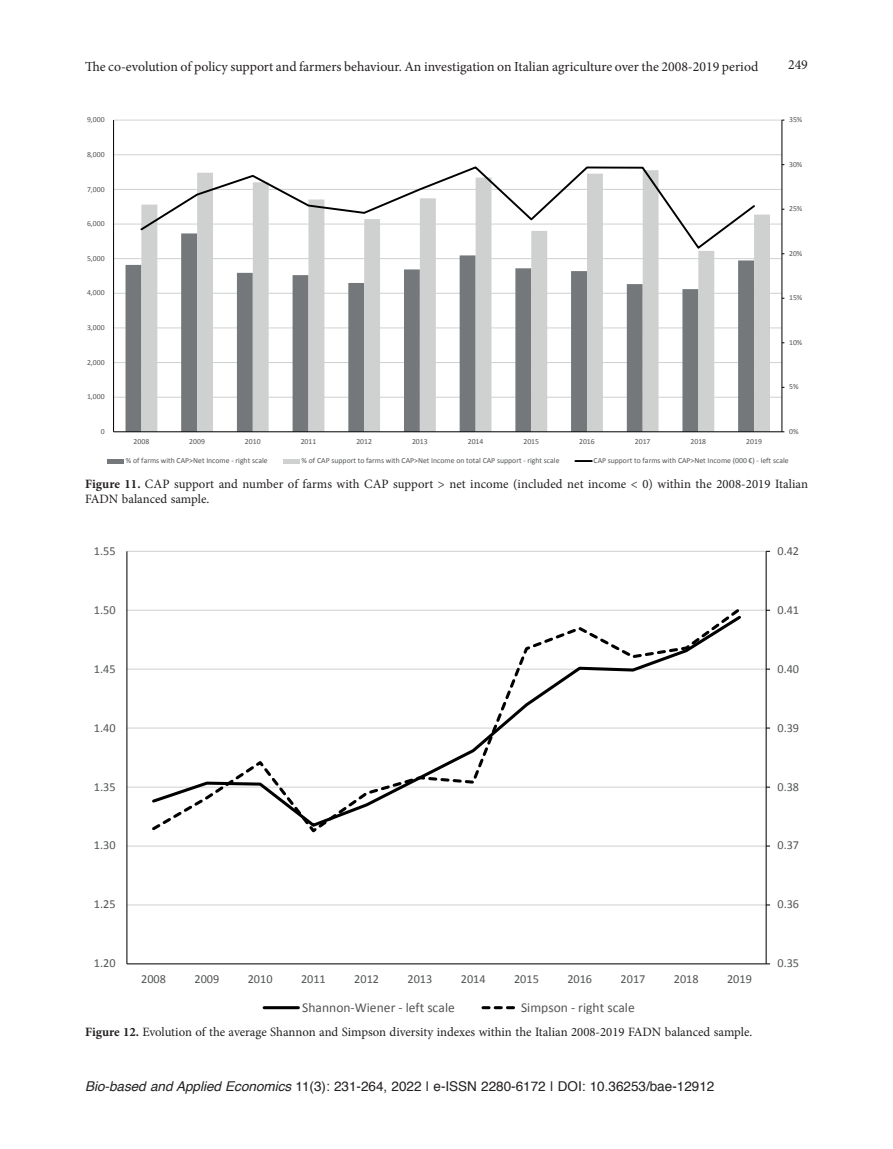
<style>
.page{position:relative;width:893px;height:1149px;background:#fff}
.page>*{position:absolute;margin:0;border:0;box-sizing:border-box;transform-origin:0 0}
.t1{font:13.8px "Minion Pro";color:#231f20}
.t2{font:13.5px "Helvetica";color:#231f20}
.t3{font:13.5px "Calibri";color:#515455}
.t4{font:12.75px/15.3px "Minion Pro";color:#231f20}
.t5{font:12.3px "Calibri";color:#515455}
.t6{font:7.8px "Calibri";color:#515455}
.s1{font-weight:700}
.s2{font-style:italic}
</style>
<div class="page">
<hr style="left:114px;top:397px;width:668px;height:1px;background:#cfd1d0">
<hr style="left:114px;top:362px;width:668px;height:1px;background:#cfd1d0">
<hr style="left:114px;top:327px;width:668px;height:1px;background:#cfd1d0">
<hr style="left:114px;top:293px;width:668px;height:1px;background:#cfd1d0">
<hr style="left:114px;top:258px;width:668px;height:1px;background:#cfd1d0">
<hr style="left:114px;top:224px;width:668px;height:1px;background:#cfd1d0">
<hr style="left:114px;top:189px;width:668px;height:1px;background:#cfd1d0">
<hr style="left:114px;top:154px;width:668px;height:1px;background:#cfd1d0">
<hr style="left:114px;top:120px;width:668px;height:1px;background:#cfd1d0">
<div style="left:126px;top:264px;width:15px;height:167px;background:#74787a"></div>
<svg style="left:141px;top:214px;width:629px;height:217px"></svg>
<hr style="left:782px;top:120px;width:1px;height:311px;background:#000001">
<hr style="left:113px;top:120px;width:1px;height:311px;background:#000001">
<hr style="left:114px;top:431px;width:668px;height:1px;background:#000001">
<svg style="left:139px;top:166px;width:618px;height:84px"></svg>
<hr style="left:108px;top:459px;width:16px;height:4px;background:#74787a">
<hr style="left:283px;top:459px;width:17px;height:4px;background:#cfd1d0">
<svg style="left:575px;top:460px;width:17px;height:2px"></svg>
<hr style="left:127px;top:904px;width:639px;height:1px;background:#cfd1d0">
<hr style="left:127px;top:845px;width:639px;height:1px;background:#cfd1d0">
<hr style="left:127px;top:786px;width:639px;height:1px;background:#cfd1d0">
<hr style="left:127px;top:727px;width:639px;height:1px;background:#cfd1d0">
<hr style="left:127px;top:668px;width:639px;height:1px;background:#cfd1d0">
<hr style="left:127px;top:609px;width:639px;height:1px;background:#cfd1d0">
<hr style="left:127px;top:550px;width:639px;height:1px;background:#cfd1d0">
<hr style="left:766px;top:551px;width:1px;height:412px;background:#000001">
<hr style="left:126px;top:551px;width:1px;height:412px;background:#000001">
<hr style="left:127px;top:963px;width:639px;height:1px;background:#000001">
<svg style="left:149px;top:609px;width:595px;height:224px"></svg>
<hr style="left:264px;top:1005px;width:34px;height:3px;background:#000001">
<svg style="left:483px;top:1006px;width:32px;height:2px"></svg>
<h1 class="t1" style="left:85px;top:57px;width:675px">The co-evolution of policy support and farmers behaviour. An investigation on Italian agriculture over the 2008-2019 period</h1>
<h1 class="t1" style="left:788px;top:55px;width:21px">249</h1>
<p class="t6" style="left:87px;top:114px;width:19px">9,000</p>
<p class="t6" style="left:87px;top:149px;width:19px">8,000</p>
<p class="t6" style="left:87px;top:183px;width:19px">7,000</p>
<p class="t6" style="left:87px;top:218px;width:19px">6,000</p>
<p class="t6" style="left:87px;top:253px;width:19px">5,000</p>
<p class="t6" style="left:87px;top:287px;width:19px">4,000</p>
<p class="t6" style="left:87px;top:322px;width:19px">3,000</p>
<p class="t6" style="left:87px;top:356px;width:19px">2,000</p>
<p class="t6" style="left:87px;top:391px;width:19px">1,000</p>
<p class="t6" style="left:101px;top:426px;width:5px">0</p>
<p class="t6" style="left:789px;top:114px;width:15px">35%</p>
<p class="t6" style="left:789px;top:159px;width:15px">30%</p>
<p class="t6" style="left:789px;top:203px;width:15px">25%</p>
<p class="t6" style="left:789px;top:248px;width:15px">20%</p>
<p class="t6" style="left:789px;top:292px;width:15px">15%</p>
<p class="t6" style="left:789px;top:337px;width:15px">10%</p>
<p class="t6" style="left:789px;top:381px;width:11px">5%</p>
<p class="t6" style="left:789px;top:426px;width:11px">0%</p>
<p class="t6" style="left:134px;top:436px;width:17px">2008</p>
<p class="t6" style="left:189px;top:436px;width:17px">2009</p>
<p class="t6" style="left:245px;top:436px;width:17px">2010</p>
<p class="t6" style="left:301px;top:436px;width:17px">2011</p>
<p class="t6" style="left:356px;top:436px;width:17px">2012</p>
<p class="t6" style="left:412px;top:436px;width:17px">2013</p>
<p class="t6" style="left:468px;top:436px;width:17px">2014</p>
<p class="t6" style="left:523px;top:436px;width:17px">2015</p>
<p class="t6" style="left:579px;top:436px;width:17px">2016</p>
<p class="t6" style="left:635px;top:436px;width:17px">2017</p>
<p class="t6" style="left:690px;top:436px;width:17px">2018</p>
<p class="t6" style="left:746px;top:436px;width:17px">2019</p>
<p class="t6" style="left:126px;top:455px;width:143px">% of farms with CAP&gt;Net Income - right scale</p>
<p class="t6" style="left:302px;top:455px;width:259px">% of CAP support to farms with CAP&gt;Net Income on total CAP support - right scale</p>
<p class="t6" style="left:593px;top:455px;width:197px">CAP support to farms with CAP&gt;Net Income (000 €) - left scale</p>
<h3 class="t4" style="left:85px;top:476px;width:725px"><span class="s1">Figure 11.</span> CAP support and number of farms with CAP support &gt; net income (included net income &lt; 0) within the 2008-2019 Italian<br>FADN balanced sample.</h3>
<h3 class="t5" style="left:94px;top:542px;width:23px">1.55</h3>
<h3 class="t5" style="left:777px;top:542px;width:23px">0.42</h3>
<h3 class="t5" style="left:94px;top:601px;width:23px">1.50</h3>
<h3 class="t5" style="left:777px;top:601px;width:23px">0.41</h3>
<h3 class="t5" style="left:94px;top:659px;width:23px">1.45</h3>
<h3 class="t5" style="left:777px;top:659px;width:23px">0.40</h3>
<h3 class="t5" style="left:94px;top:718px;width:23px">1.40</h3>
<h3 class="t5" style="left:777px;top:718px;width:23px">0.39</h3>
<h3 class="t5" style="left:94px;top:777px;width:23px">1.35</h3>
<h3 class="t5" style="left:777px;top:777px;width:23px">0.38</h3>
<h3 class="t5" style="left:94px;top:836px;width:23px">1.30</h3>
<h3 class="t5" style="left:777px;top:836px;width:23px">0.37</h3>
<h3 class="t5" style="left:94px;top:895px;width:23px">1.25</h3>
<h3 class="t5" style="left:777px;top:895px;width:23px">0.36</h3>
<h3 class="t5" style="left:94px;top:954px;width:23px">1.20</h3>
<h3 class="t5" style="left:777px;top:954px;width:23px">0.35</h3>
<h3 class="t5" style="left:141px;top:970px;width:26px">2008</h3>
<h3 class="t5" style="left:194px;top:970px;width:26px">2009</h3>
<h3 class="t5" style="left:248px;top:970px;width:26px">2010</h3>
<h3 class="t5" style="left:301px;top:970px;width:26px">2011</h3>
<h3 class="t5" style="left:354px;top:970px;width:26px">2012</h3>
<h3 class="t5" style="left:408px;top:970px;width:26px">2013</h3>
<h3 class="t5" style="left:461px;top:970px;width:26px">2014</h3>
<h3 class="t5" style="left:514px;top:970px;width:26px">2015</h3>
<h3 class="t5" style="left:567px;top:970px;width:26px">2016</h3>
<h3 class="t5" style="left:621px;top:970px;width:26px">2017</h3>
<h3 class="t5" style="left:674px;top:970px;width:26px">2018</h3>
<h3 class="t5" style="left:727px;top:970px;width:26px">2019</h3>
<h2 class="t3" style="left:302px;top:997px;width:154px">Shannon-Wiener - left scale</h2>
<h2 class="t3" style="left:521px;top:997px;width:115px">Simpson - right scale</h2>
<h3 class="t4" style="left:85px;top:1023px;width:669px"><span class="s1">Figure 12.</span> Evolution of the average Shannon and Simpson diversity indexes within the Italian 2008-2019 FADN balanced sample.</h3>
<h2 class="t2" style="left:85px;top:1075px;width:631px"><span class="s2">Bio-based and Applied Economics</span> 11(3): 231-264, 2022 | e-ISSN 2280-6172 | DOI: 10.36253/bae-12912</h2>
</div>
